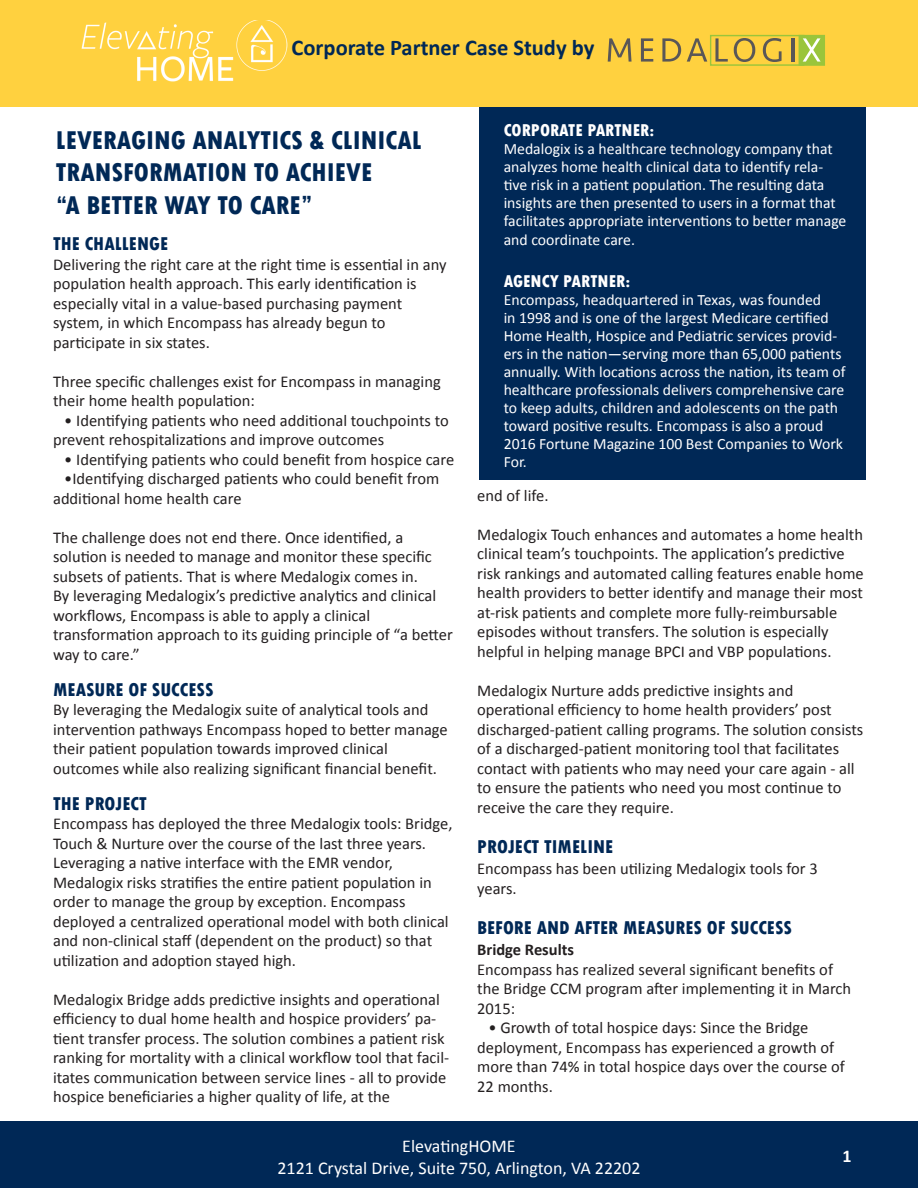
<style>
.page{position:relative;width:918px;height:1188px;background:#fff}
.page>*{position:absolute;margin:0;border:0;box-sizing:border-box;transform-origin:0 0}
.t1{font:800 condensed 27px/32.4px "Tw Cen";color:#002856}
.t2{font:700 22.5px "Calibri";color:#002856}
.t3{font:800 condensed 19.5px "Tw Cen";color:#002856}
.t4{font:18px "Calibri";color:#fff}
.t5{font:800 condensed 18px "Tw Cen";color:#fff}
.t6{font:700 18px "Calibri";color:#fff}
.t7{font:16.5px/19.5px "Calibri";color:#231f20}
.t8{font:700 16.5px "Calibri";color:#231f20}
.t9{font:15.75px/18px "Calibri";color:#fff}
</style>
<div class="page">
<div style="left:0;top:1121px;width:918px;height:67px;background:#002856"></div>
<div style="left:480px;top:106px;width:386px;height:374px;background:#002856"></div>
<div style="left:0;top:0;width:918px;height:106px;background:#ffd13f"></div>
<div style="left:710px;top:35px;width:94px;height:31px;border:1px solid #9ac53b"></div>
<div style="left:799px;top:36px;width:25px;height:29px;background:#9ac53b"></div>
<div style="left:799px;top:35px;width:26px;height:31px;border:1px solid #9ac53b"></div>
<svg style="left:608px;top:38px;width:24px;height:24px"></svg>
<svg style="left:641px;top:38px;width:12px;height:24px"></svg>
<svg style="left:662px;top:38px;width:19px;height:24px"></svg>
<svg style="left:687px;top:38px;width:20px;height:24px"></svg>
<svg style="left:715px;top:38px;width:13px;height:24px"></svg>
<svg style="left:734px;top:38px;width:21px;height:24px"></svg>
<svg style="left:763px;top:38px;width:19px;height:24px"></svg>
<hr style="left:791px;top:38px;width:3px;height:24px;background:#5a5757">
<svg style="left:803px;top:38px;width:18px;height:24px"></svg>
<img style="left:81px;top:21px;width:207px;height:61px">
<p class="t2" style="left:292px;top:33px;width:304px">Corporate Partner Case Study by</p>
<p class="t1" style="left:56px;top:124px;width:367px">LEVERAGING ANALYTICS &amp; CLINICAL<br>TRANSFORMATION TO ACHIEVE</p>
<p class="t1" style="left:56px;top:189px;width:258px">“A BETTER WAY TO CARE”</p>
<p class="t3" style="left:53px;top:233px;width:117px">THE CHALLENGE</p>
<p class="t7" style="left:53px;top:255px;width:395px">Delivering the right care at the right time is essential in any population health approach. This early identification is</p>
<p class="t7" style="left:53px;top:294px;width:351px">especially vital in a value-based purchasing payment</p>
<p class="t7" style="left:53px;top:313px;width:334px">system, in which Encompass has already begun to</p>
<p class="t7" style="left:53px;top:333px;width:158px">participate in six states.</p>
<p class="t7" style="left:53px;top:372px;width:389px">Three specific challenges exist for Encompass in managing their home health population:</p>
<p class="t7" style="left:53px;top:411px;width:397px;text-indent:11px">• Identifying patients who need additional touchpoints to prevent rehospitalizations and improve outcomes</p>
<p class="t7" style="left:64px;top:450px;width:392px">• Identifying patients who could benefit from hospice care</p>
<p class="t7" style="left:53px;top:469px;width:388px;text-indent:11px">•Identifying discharged patients who could benefit from additional home health care</p>
<p class="t7" style="left:53px;top:528px;width:385px">The challenge does not end there. Once identified, a solution is needed to manage and monitor these specific subsets of patients. That is where Medalogix comes in.<br>By leveraging Medalogix’s predictive analytics and clinical workflows, Encompass is able to apply a clinical</p>
<p class="t7" style="left:53px;top:625px;width:401px">transformation approach to its guiding principle of “a better way to care.”</p>
<p class="t3" style="left:53px;top:678px;width:162px">MEASURE OF SUCCESS</p>
<p class="t7" style="left:53px;top:700px;width:396px">By leveraging the Medalogix suite of analytical tools and intervention pathways Encompass hoped to better manage their patient population towards improved clinical</p>
<p class="t7" style="left:53px;top:759px;width:385px">outcomes while also realizing significant financial benefit.</p>
<p class="t3" style="left:53px;top:792px;width:95px">THE PROJECT</p>
<p class="t7" style="left:53px;top:814px;width:401px">Encompass has deployed the three Medalogix tools: Bridge,<br>Touch &amp; Nurture over the course of the last three years.</p>
<p class="t7" style="left:53px;top:853px;width:380px">Leveraging a native interface with the EMR vendor,<br>Medalogix risks stratifies the entire patient population in order to manage the group by exception. Encompass</p>
<p class="t7" style="left:53px;top:912px;width:397px">deployed a centralized operational model with both clinical and non-clinical staff (dependent on the product) so that</p>
<p class="t7" style="left:53px;top:951px;width:244px">utilization and adoption stayed high.</p>
<p class="t7" style="left:53px;top:990px;width:398px">Medalogix Bridge adds predictive insights and operational efficiency to dual home health and hospice providers’ pa&shy;tient transfer process. The solution combines a patient risk ranking for mortality with a clinical workflow tool that facil&shy;itates communication between service lines - all to provide hospice beneficiaries a higher quality of life, at the</p>
<p class="t5" style="left:504px;top:119px;width:152px">CORPORATE PARTNER:</p>
<p class="t9" style="left:504px;top:139px;width:344px">Medalogix is a healthcare technology company that analyzes home health clinical data to identify rela&shy;tive risk in a patient population. The resulting data insights are then presented to users in a format that facilitates appropriate interventions to better manage</p>
<p class="t9" style="left:504px;top:231px;width:133px">and coordinate care.</p>
<p class="t5" style="left:504px;top:270px;width:128px">AGENCY PARTNER:</p>
<p class="t9" style="left:504px;top:291px;width:343px">Encompass, headquartered in Texas, was founded<br>in 1998 and is one of the largest Medicare certified Home Health, Hospice and Pediatric services provid&shy;ers in the nation—serving more than 65,000 patients annually. With locations across the nation, its team of healthcare professionals delivers comprehensive care to keep adults, children and adolescents on the path toward positive results. Encompass is also a proud 2016 Fortune Magazine 100 Best Companies to Work For.</p>
<p class="t7" style="left:477px;top:485px;width:73px">end of life.</p>
<p class="t7" style="left:477px;top:524px;width:388px">Medalogix Touch enhances and automates a home health clinical team’s touchpoints. The application’s predictive risk rankings and automated calling features enable home health providers to better identify and manage their most at-risk patients and complete more fully-reimbursable</p>
<p class="t7" style="left:477px;top:622px;width:356px">episodes without transfers. The solution is especially helpful in helping manage BPCI and VBP populations.</p>
<p class="t7" style="left:477px;top:680px;width:318px">Medalogix Nurture adds predictive insights and</p>
<p class="t7" style="left:477px;top:700px;width:388px">operational efficiency to home health providers’ post discharged-patient calling programs. The solution consists of a discharged-patient monitoring tool that facilitates contact with patients who may need your care again - all to ensure the patients who need you most continue to receive the care they require.</p>
<p class="t3" style="left:477px;top:835px;width:138px">PROJECT TIMELINE</p>
<p class="t7" style="left:477px;top:859px;width:342px">Encompass has been utilizing Medalogix tools for 3 years.</p>
<p class="t3" style="left:477px;top:916px;width:316px">BEFORE AND AFTER MEASURES OF SUCCESS</p>
<p class="t8" style="left:477px;top:939px;width:98px">Bridge Results</p>
<p class="t7" style="left:477px;top:959px;width:375px">Encompass has realized several significant benefits of the Bridge CCM program after implementing it in March<br>2015:</p>
<p class="t7" style="left:488px;top:1018px;width:322px">• Growth of total hospice days: Since the Bridge</p>
<p class="t7" style="left:477px;top:1037px;width:369px">deployment, Encompass has experienced a growth of more than 74% in total hospice days over the course of<br>22 months.</p>
<p class="t4" style="left:402px;top:1135px;width:115px">ElevatingHOME</p>
<p class="t4" style="left:277px;top:1157px;width:365px">2121 Crystal Drive, Suite 750, Arlington, VA 22202</p>
<p class="t6" style="left:843px;top:1145px;width:11px">1</p>
</div>
